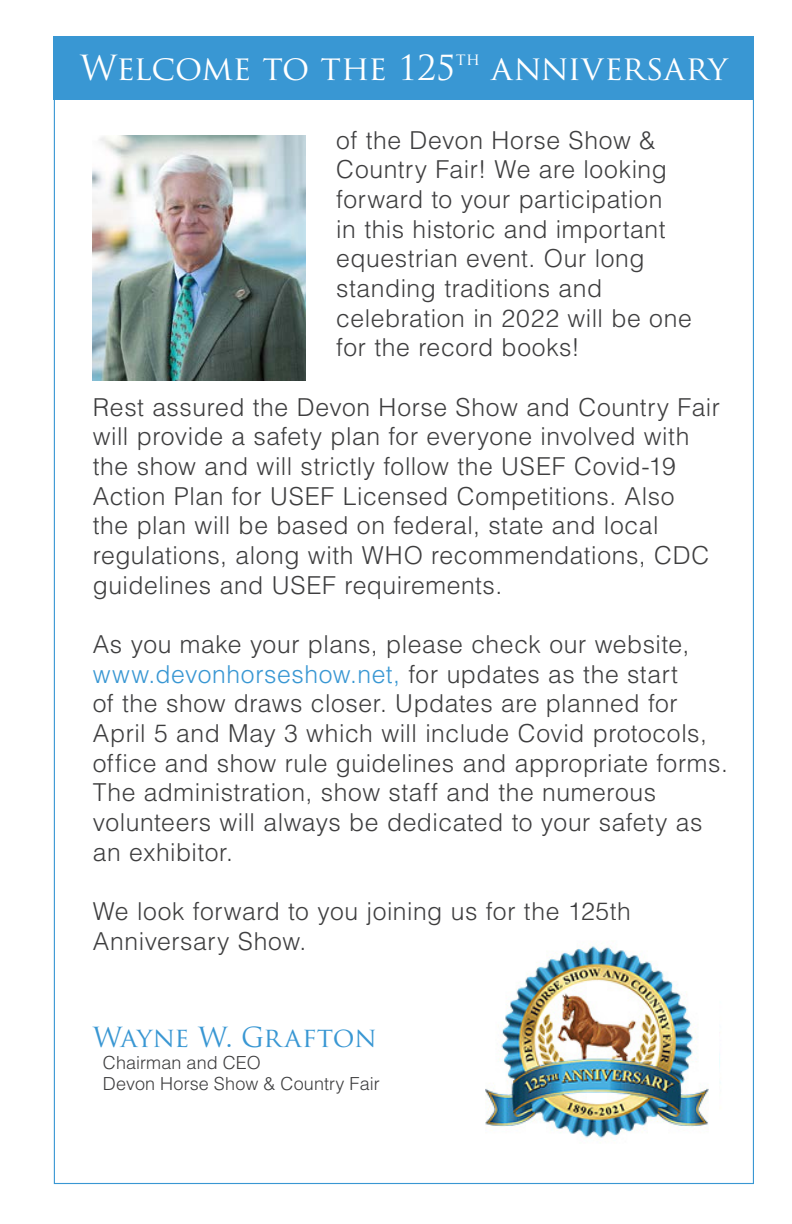
<style>
.page{position:relative;width:792px;height:1224px;background:#fff}
.page>*{position:absolute;margin:0;border:0;box-sizing:border-box;transform-origin:0 0}
.t1{font:33.8px "Trajan Pro";letter-spacing:-.01em;color:#fff}
.t2{font:27px "Trajan Pro";letter-spacing:-.015em;color:#3997d3}
.t3{font:300 24.8px/29.6px "Helvetica LT Std";letter-spacing:.02em;color:#3e3e3f}
.t4{font:300 18px/21.6px "Helvetica LT Std";letter-spacing:.005em;color:#3e3e3f}
.s1{color:#3997d3}
</style>
<div class="page">
<img style="left:93px;top:135px;width:213px;height:245px">
<img style="left:485px;top:946px;width:224px;height:192px">
<div style="left:54px;top:36px;width:700px;height:64px;background:#3997d3"></div>
<p class="t1" style="left:80px;top:46px;width:649px">Welcome to the 125<sup>th</sup> anniversary</p>
<p class="t3" style="left:336px;top:125px;width:357px">of the Devon Horse Show &amp;<br>Country Fair! We are looking forward to your participation<br>in this historic and important equestrian event. Our long standing traditions and celebration in 2022 will be one for the record books!</p>
<p class="t3" style="left:93px;top:392px;width:629px">Rest assured the Devon Horse Show and Country Fair will provide a safety plan for everyone involved with the show and will strictly follow the USEF Covid-19<br>Action Plan for USEF Licensed Competitions. Also<br>the plan will be based on federal, state and local regulations, along with WHO recommendations, CDC guidelines and USEF requirements.</p>
<p class="t3" style="left:93px;top:629px;width:637px">As you make your plans, please check our website, <span class="s1">www.devonhorseshow.net,</span> for updates as the start<br>of the show draws closer. Updates are planned for April 5 and May 3 which will include Covid protocols, office and show rule guidelines and appropriate forms.<br>The administration, show staff and the numerous volunteers will always be dedicated to your safety as an exhibitor.</p>
<p class="t3" style="left:93px;top:896px;width:540px">We look forward to you joining us for the 125th<br>Anniversary Show.</p>
<p class="t2" style="left:93px;top:1020px;width:285px">Wayne W. Grafton</p>
<p class="t4" style="left:103px;top:1051px;width:278px">Chairman and CEO<br>Devon Horse Show &amp; Country Fair</p>
</div>
